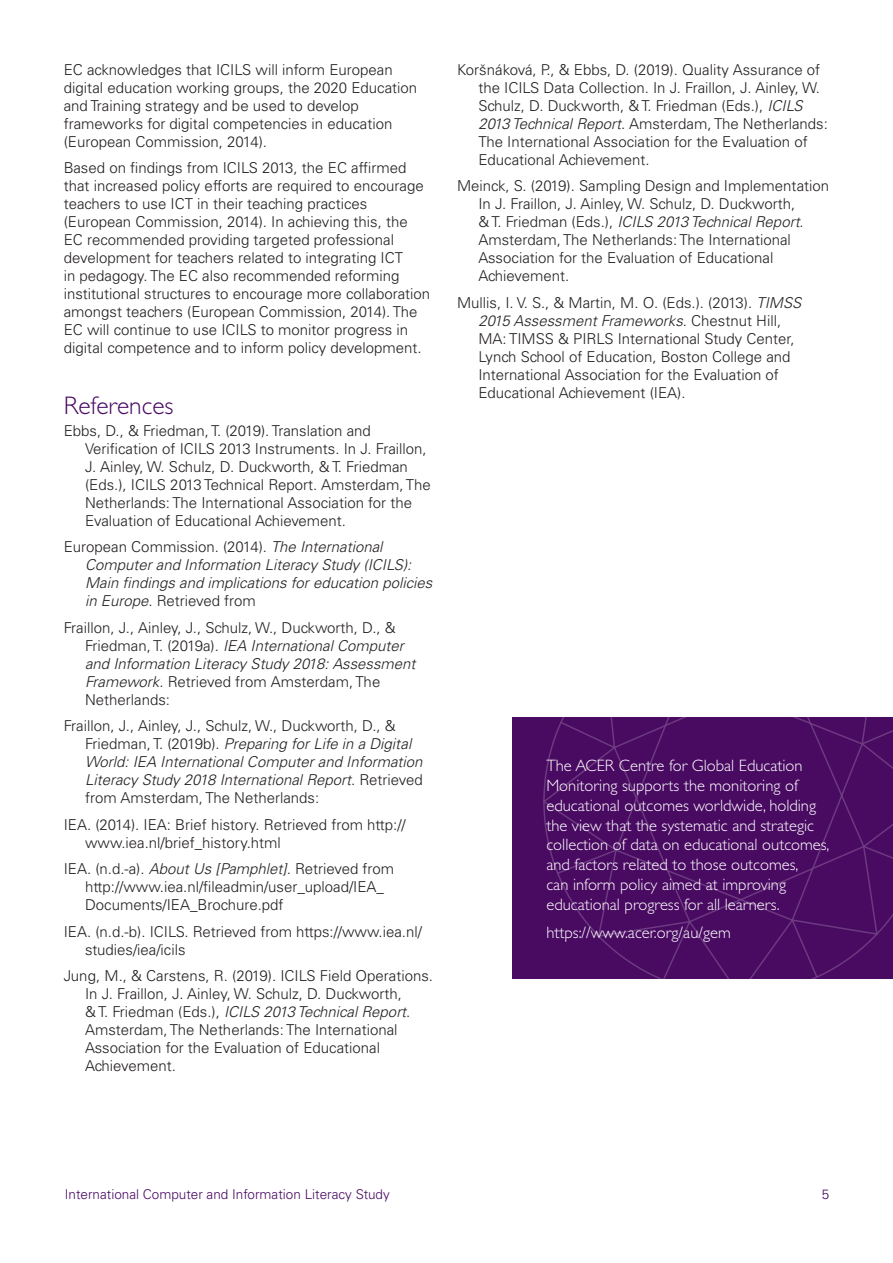
<style>
.page{position:relative;width:893px;height:1263px;background:#fff}
.page>*{position:absolute;margin:0;border:0;box-sizing:border-box;transform-origin:0 0}
.t1{font:300 25.5px "Gill Sans";color:#490a62}
.t2{font:300 16.5px/19.8px "Gill Sans";color:#fff}
.t3{font:300 15px/18px "Univers LT Std";color:#231f20}
.t4{font:italic 300 15px/18px "Univers LT Std";color:#231f20}
.t5{font:300 13.5px "Univers LT Std";color:#490a62}
.s1{font-style:normal}
.s2{font-style:italic}
</style>
<div class="page">
<div style="left:512px;top:718px;width:381px;height:261px;background:#490a62"></div>
<svg style="left:542px;top:717px;width:351px;height:262px"></svg>
<p class="t3" style="left:64px;top:60px;width:355px">EC acknowledges that ICILS will inform European digital education working groups, the 2020 Education and Training strategy and be used to develop frameworks for digital competencies in education (European Commission, 2014).</p>
<p class="t3" style="left:64px;top:159px;width:368px">Based on findings from ICILS 2013, the EC affirmed that increased policy efforts are required to encourage teachers to use ICT in their teaching practices (European Commission, 2014). In achieving this, the EC recommended providing targeted professional development for teachers related to integrating ICT<br>in pedagogy. The EC also recommended reforming institutional structures to encourage more collaboration amongst teachers (European Commission, 2014). The EC will continue to use ICILS to monitor progress in digital competence and to inform policy development.</p>
<h1 class="t1" style="left:64px;top:391px;width:111px">References</h1>
<p class="t3" style="left:85px;top:421px;width:347px;text-indent:-21px">Ebbs, D., &amp; Friedman, T. (2019). Translation and Verification of ICILS 2013 Instruments. In J. Fraillon, J. Ainley, W. Schulz, D. Duckworth, &amp; T. Friedman (Eds.), ICILS 2013 Technical Report. Amsterdam, The Netherlands: The International Association for the Evaluation of Educational Achievement.</p>
<p class="t4" style="left:85px;top:538px;width:349px;text-indent:-21px"><span class="s1">European Commission. (2014).</span> The International Computer and Information Literacy Study (ICILS):<br>Main findings and implications for education policies in Europe<span class="s1">. Retrieved from</span></p>
<p class="t3" style="left:85px;top:618px;width:332px;text-indent:-21px">Fraillon, J., Ainley, J., Schulz, W., Duckworth, D., &amp; Friedman, T. (2019a). <span class="s2">IEA International Computer and Information Literacy Study 2018: Assessment Framework</span>. Retrieved from Amsterdam, The Netherlands:</p>
<p class="t4" style="left:85px;top:717px;width:339px;text-indent:-21px"><span class="s1">Fraillon, J., Ainley, J., Schulz, W., Duckworth, D., &amp; Friedman, T. (2019b).</span> Preparing for Life in a Digital World: IEA International Computer and Information Literacy Study 2018 International Report<span class="s1">. Retrieved from Amsterdam, The Netherlands:</span></p>
<p class="t3" style="left:85px;top:815px;width:322px;text-indent:-21px">IEA. (2014). IEA: Brief history. Retrieved from http:// www.iea.nl/brief_history.html</p>
<p class="t3" style="left:85px;top:860px;width:311px;text-indent:-21px">IEA. (n.d.-a). <span class="s2">About Us [Pamphlet].</span> Retrieved from http://www.iea.nl/fileadmin/user_upload/IEA_<br>Documents/IEA_Brochure.pdf</p>
<p class="t3" style="left:85px;top:922px;width:338px;text-indent:-21px">IEA. (n.d.-b). ICILS. Retrieved from https://www.iea.nl/ studies/iea/icils</p>
<p class="t3" style="left:85px;top:967px;width:350px;text-indent:-21px">Jung, M., &amp; Carstens, R. (2019). ICILS Field Operations.<br>In J. Fraillon, J. Ainley, W. Schulz, D. Duckworth,<br>&amp; T. Friedman (Eds.), <span class="s2">ICILS 2013 Technical Report</span>.<br>Amsterdam, The Netherlands: The International Association for the Evaluation of Educational Achievement.</p>
<p class="t3" style="left:478px;top:60px;width:351px;text-indent:-21px">Koršnáková, P., &amp; Ebbs, D. (2019). Quality Assurance of the ICILS Data Collection. In J. Fraillon, J. Ainley, W.<br>Schulz, D. Duckworth, &amp; T. Friedman (Eds.), <span class="s2">ICILS 2013 Technical Report</span>. Amsterdam, The Netherlands:<br>The International Association for the Evaluation of Educational Achievement.</p>
<p class="t3" style="left:478px;top:177px;width:352px;text-indent:-21px">Meinck, S. (2019). Sampling Design and Implementation In J. Fraillon, J. Ainley, W. Schulz, D. Duckworth,<br>&amp; T. Friedman (Eds.), <span class="s2">ICILS 2013 Technical Report</span>.<br>Amsterdam, The Netherlands: The International Association for the Evaluation of Educational Achievement.</p>
<p class="t3" style="left:478px;top:293px;width:325px;text-indent:-21px">Mullis, I. V. S., &amp; Martin, M. O. (Eds.). (2013). <span class="s2">TIMSS 2015 Assessment Frameworks</span>. Chestnut Hill, MA: TIMSS &amp; PIRLS International Study Center, Lynch School of Education, Boston College and International Association for the Evaluation of Educational Achievement (IEA).</p>
<p class="t2" style="left:546px;top:756px;width:285px">The ACER Centre for Global Education Monitoring supports the monitoring of educational outcomes worldwide, holding the view that the systematic and strategic collection of data on educational outcomes, and factors related to those outcomes,<br>can inform policy aimed at improving educational progress for all learners.</p>
<p class="t2" style="left:546px;top:923px;width:186px">https://www.acer.org/au/gem</p>
<p class="t5" style="left:65px;top:1186px;width:326px">International Computer and Information Literacy Study</p>
<p class="t5" style="left:822px;top:1186px;width:9px">5</p>
</div>
